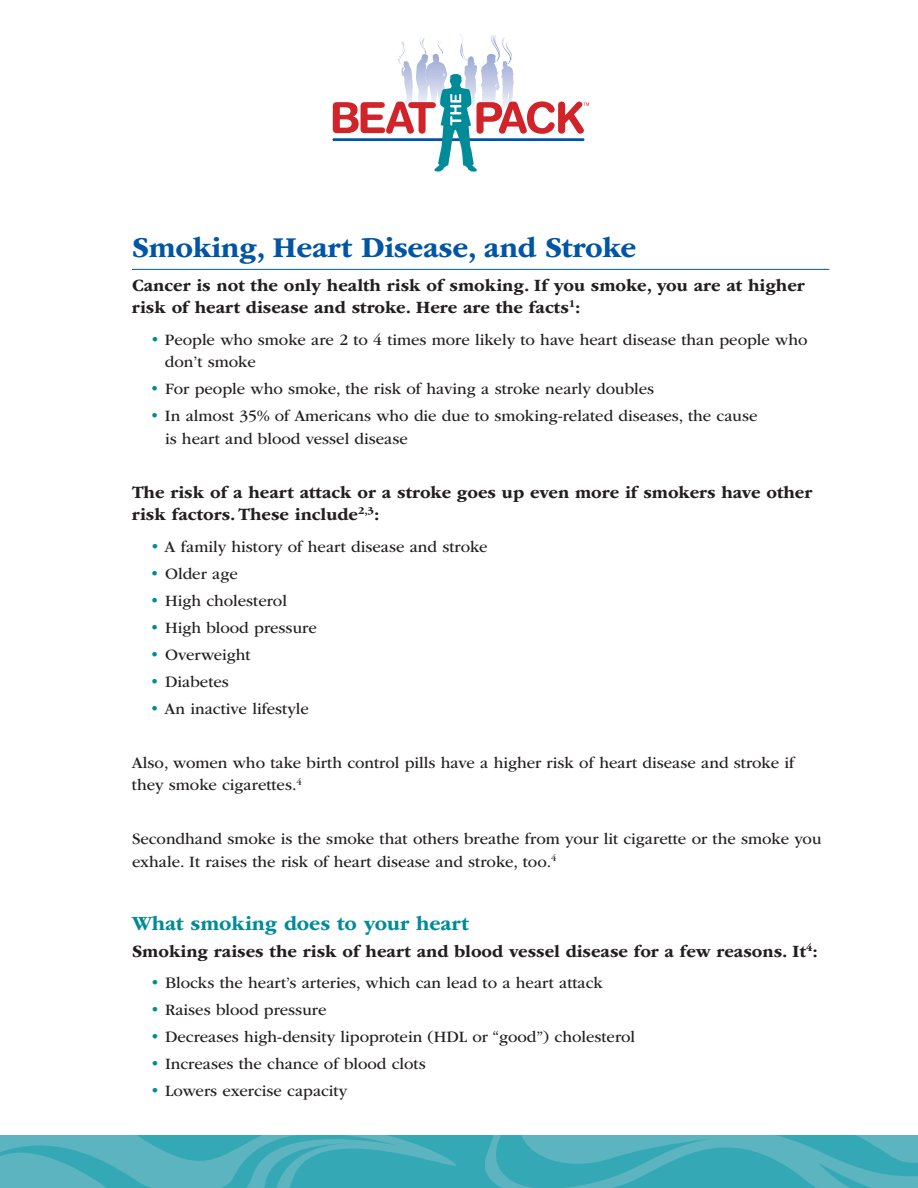
<style>
.page{position:relative;width:918px;height:1188px;background:#fff}
.page>*{position:absolute;margin:0;border:0;box-sizing:border-box;transform-origin:0 0}
.t1{font:700 30px "ITC Garamond Std";letter-spacing:-.01em;color:#0155a5}
.t2{font:700 21px "ITC Garamond Std";color:#008b98}
.t3{font:700 18px/22.5px "ITC Garamond Std";color:#231f20}
.t4{font:16.5px/22.5px "ITC Garamond Std";color:#231f20}
.s1{color:#008b98}
</style>
<div class="page">
<img style="left:460px;top:35px;width:4px;height:24px">
<img style="left:464px;top:56px;width:13px;height:18px">
<img style="left:420px;top:37px;width:6px;height:17px">
<img style="left:430px;top:54px;width:14px;height:20px">
<img style="left:416px;top:54px;width:14px;height:20px">
<img style="left:438px;top:41px;width:1px;height:19px">
<img style="left:439px;top:40px;width:4px;height:20px">
<img style="left:398px;top:45px;width:7px;height:19px">
<img style="left:402px;top:61px;width:10px;height:13px">
<img style="left:502px;top:37px;width:10px;height:25px">
<img style="left:481px;top:54px;width:17px;height:20px">
<img style="left:490px;top:35px;width:10px;height:27px">
<img style="left:498px;top:61px;width:12px;height:13px">
<hr style="left:332px;top:138px;width:253px;height:3px;background:#0155a5">
<svg style="left:333px;top:74px;width:256px;height:98px"></svg>
<svg style="left:474px;top:1135px;width:444px;height:53px;background:#45adb9"></svg>
<svg style="left:0;top:1135px;width:457px;height:53px;background:#47aeb9"></svg>
<hr style="left:132px;top:269px;width:697px;height:1px;background:#0155a5">
<h1 class="t1" style="left:132px;top:238px;width:506px">Smoking, Heart Disease, and Stroke</h1>
<p class="t3" style="left:132px;top:275px;width:674px">Cancer is not the only health risk of smoking. If you smoke, you are at higher risk of heart disease and stroke. Here are the facts<sup>1</sup>:</p>
<p class="t4" style="left:165px;top:330px;width:644px;text-indent:-15px"><span class="s1">•</span> People who smoke are 2 to 4 times more likely to have heart disease than people who don’t smoke</p>
<p class="t4" style="left:150px;top:379px;width:506px"><span class="s1">•</span> For people who smoke, the risk of having a stroke nearly doubles</p>
<p class="t4" style="left:165px;top:406px;width:594px;text-indent:-15px"><span class="s1">•</span> In almost 35% of Americans who die due to smoking-related diseases, the cause is heart and blood vessel disease</p>
<p class="t3" style="left:132px;top:482px;width:682px">The risk of a heart attack or a stroke goes up even more if smokers have other risk factors. These include<sup>2,3</sup>:</p>
<p class="t4" style="left:150px;top:537px;width:339px"><span class="s1">•</span> A family history of heart disease and stroke</p>
<p class="t4" style="left:150px;top:564px;width:89px"><span class="s1">•</span> Older age</p>
<p class="t4" style="left:150px;top:591px;width:138px"><span class="s1">•</span> High cholesterol</p>
<p class="t4" style="left:150px;top:618px;width:168px"><span class="s1">•</span> High blood pressure</p>
<p class="t4" style="left:150px;top:645px;width:102px"><span class="s1">•</span> Overweight</p>
<p class="t4" style="left:150px;top:672px;width:80px"><span class="s1">•</span> Diabetes</p>
<p class="t4" style="left:150px;top:699px;width:160px"><span class="s1">•</span> An inactive lifestyle</p>
<p class="t4" style="left:132px;top:753px;width:664px">Also, women who take birth control pills have a higher risk of heart disease and stroke if they smoke cigarettes.<sup>4</sup></p>
<p class="t4" style="left:132px;top:829px;width:691px">Secondhand smoke is the smoke that others breathe from your lit cigarette or the smoke you exhale. It raises the risk of heart disease and stroke, too.<sup>4</sup></p>
<p class="t2" style="left:132px;top:916px;width:339px">What smoking does to your heart</p>
<p class="t3" style="left:132px;top:941px;width:687px">Smoking raises the risk of heart and blood vessel disease for a few reasons. It<sup>4</sup>:</p>
<p class="t4" style="left:150px;top:973px;width:455px"><span class="s1">•</span> Blocks the heart’s arteries, which can lead to a heart attack</p>
<p class="t4" style="left:150px;top:1000px;width:178px"><span class="s1">•</span> Raises blood pressure</p>
<p class="t4" style="left:150px;top:1027px;width:487px"><span class="s1">•</span> Decreases high-density lipoprotein (HDL or “good”) cholesterol</p>
<p class="t4" style="left:150px;top:1054px;width:277px"><span class="s1">•</span> Increases the chance of blood clots</p>
<p class="t4" style="left:150px;top:1081px;width:199px"><span class="s1">•</span> Lowers exercise capacity</p>
</div>
